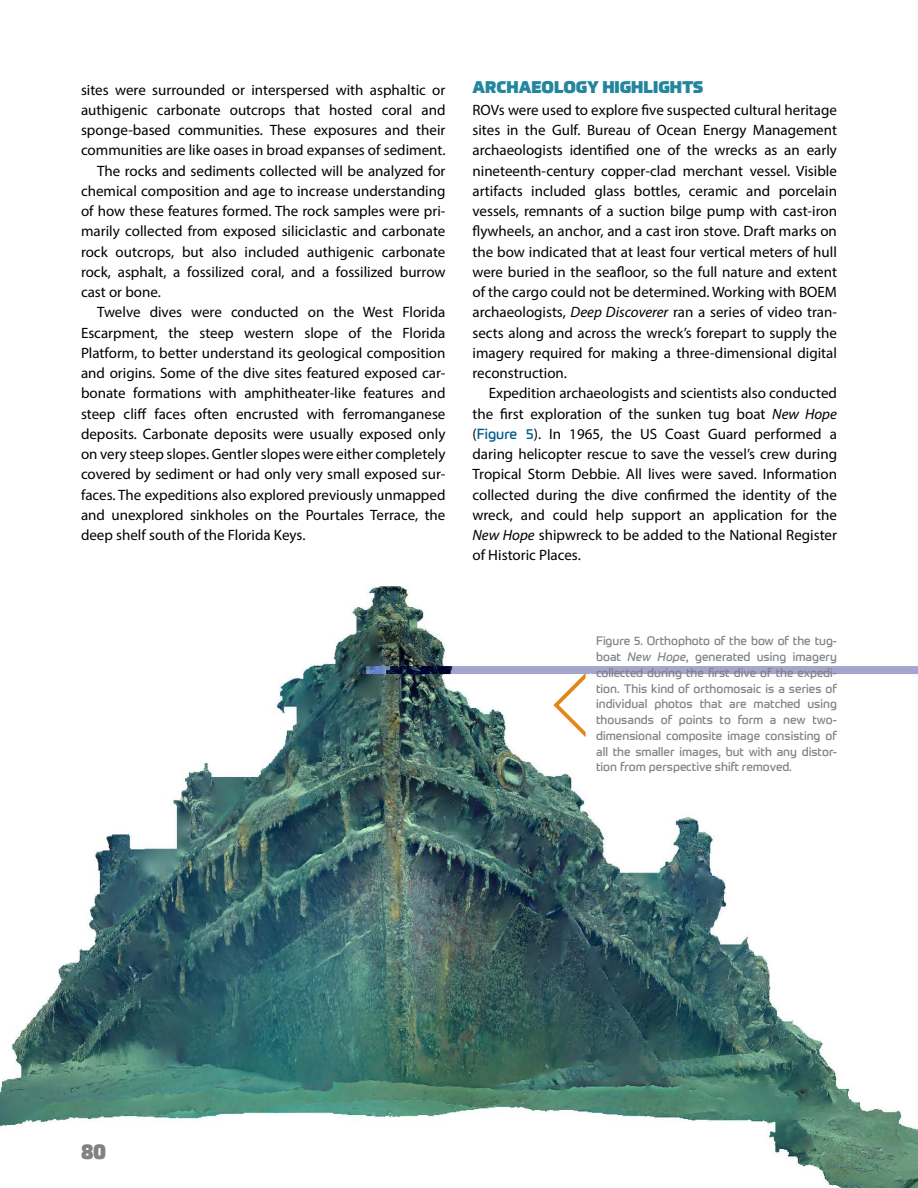
<style>
.page{position:relative;width:918px;height:1188px;background:#fff}
.page>*{position:absolute;margin:0;border:0;box-sizing:border-box;transform-origin:0 0}
.t1{font:900 21px "Prometo";color:#808285}
.t2{font:900 16.5px "Prometo";color:#23869e}
.t3{font:15px/20.2px "Myriad Pro";color:#000;text-align:justify}
.t4{font:12px/15.8px "Prometo";color:#808285;text-align:justify}
.s1{font-style:italic}
.s2{font-family:"Prometo";font-size:14.25px;color:#005c8e}
</style>
<div class="page">
<img style="left:0;top:586px;width:918px;height:602px">
<svg style="left:553px;top:673px;width:38px;height:64px"></svg>
<p class="t3" style="left:81px;top:79px;width:366px">sites were surrounded or interspersed with asphaltic or</p>
<p class="t3" style="left:81px;top:99px;width:366px">authigenic carbonate outcrops that hosted coral and</p>
<p class="t3" style="left:81px;top:120px;width:366px">sponge-based communities. These exposures and their</p>
<p class="t3" style="left:81px;top:140px;width:366px">communities are like oases in broad expanses of sediment.</p>
<p class="t3" style="left:97px;top:160px;width:350px">The rocks and sediments collected will be analyzed for</p>
<p class="t3" style="left:81px;top:180px;width:366px">chemical composition and age to increase understanding</p>
<p class="t3" style="left:81px;top:201px;width:366px">of how these features formed. The rock samples were pri-</p>
<p class="t3" style="left:81px;top:221px;width:366px">marily collected from exposed siliciclastic and carbonate</p>
<p class="t3" style="left:81px;top:241px;width:366px">rock outcrops, but also included authigenic carbonate</p>
<p class="t3" style="left:81px;top:261px;width:366px">rock, asphalt, a fossilized coral, and a fossilized burrow</p>
<p class="t3" style="left:81px;top:282px;width:81px">cast or bone.</p>
<p class="t3" style="left:97px;top:302px;width:350px">Twelve dives were conducted on the West Florida</p>
<p class="t3" style="left:81px;top:322px;width:366px">Escarpment, the steep western slope of the Florida</p>
<p class="t3" style="left:81px;top:342px;width:366px">Platform, to better understand its geological composition</p>
<p class="t3" style="left:81px;top:363px;width:366px">and origins. Some of the dive sites featured exposed car-</p>
<p class="t3" style="left:81px;top:383px;width:366px">bonate formations with amphitheater-like features and</p>
<p class="t3" style="left:81px;top:403px;width:366px">steep cliff faces often encrusted with ferromanganese</p>
<p class="t3" style="left:81px;top:423px;width:366px">deposits. Carbonate deposits were usually exposed only</p>
<p class="t3" style="left:81px;top:444px;width:366px">on very steep slopes. Gentler slopes were either completely</p>
<p class="t3" style="left:81px;top:464px;width:366px">covered by sediment or had only very small exposed sur-</p>
<p class="t3" style="left:81px;top:484px;width:366px">faces. The expeditions also explored previously unmapped</p>
<p class="t3" style="left:81px;top:504px;width:366px">and unexplored sinkholes on the Pourtales Terrace, the</p>
<p class="t3" style="left:81px;top:525px;width:226px">deep shelf south of the Florida Keys.</p>
<p class="t2" style="left:472px;top:77px;width:232px">ARCHAEOLOGY HIGHLIGHTS</p>
<p class="t3" style="left:472px;top:99px;width:366px">ROVs were used to explore five suspected cultural heritage sites in the Gulf. Bureau of Ocean Energy Management archaeologists identified one of the wrecks as an early nineteenth-century copper-clad merchant vessel. Visible artifacts included glass bottles, ceramic and porcelain vessels, remnants of a suction bilge pump with cast-iron flywheels, an anchor, and a cast iron stove. Draft marks on the bow indicated that at least four vertical meters of hull were buried in the seafloor, so the full nature and extent of the cargo could not be determined. Working with BOEM archaeologists, <span class="s1">Deep Discoverer</span> ran a series of video tran&shy;sects along and across the wreck’s forepart to supply the imagery required for making a three-dimensional digital reconstruction.</p>
<p class="t3" style="left:472px;top:383px;width:366px;text-indent:16px">Expedition archaeologists and scientists also conducted the first exploration of the sunken tug boat <span class="s1">New Hope </span>(<span class="s2">Figure 5</span>). In 1965, the US Coast Guard performed a daring helicopter rescue to save the vessel’s crew during Tropical Storm Debbie. All lives were saved. Information collected during the dive confirmed the identity of the wreck, and could help support an application for the <span class="s1">New Hope</span> shipwreck to be added to the National Register of Historic Places.</p>
<p class="t4" style="left:596px;top:633px;width:242px">Figure 5. Orthophoto of the bow of the tug&shy;boat <span class="s1">New Hope</span>, generated using imagery collected during the first dive of the expedi&shy;tion. This kind of orthomosaic is a series of individual photos that are matched using thousands of points to form a new two&shy;dimensional composite image consisting of all the smaller images, but with any distor&shy;tion from perspective shift removed.</p>
<h1 class="t1" style="left:81px;top:1138px;width:27px">80</h1>
</div>
